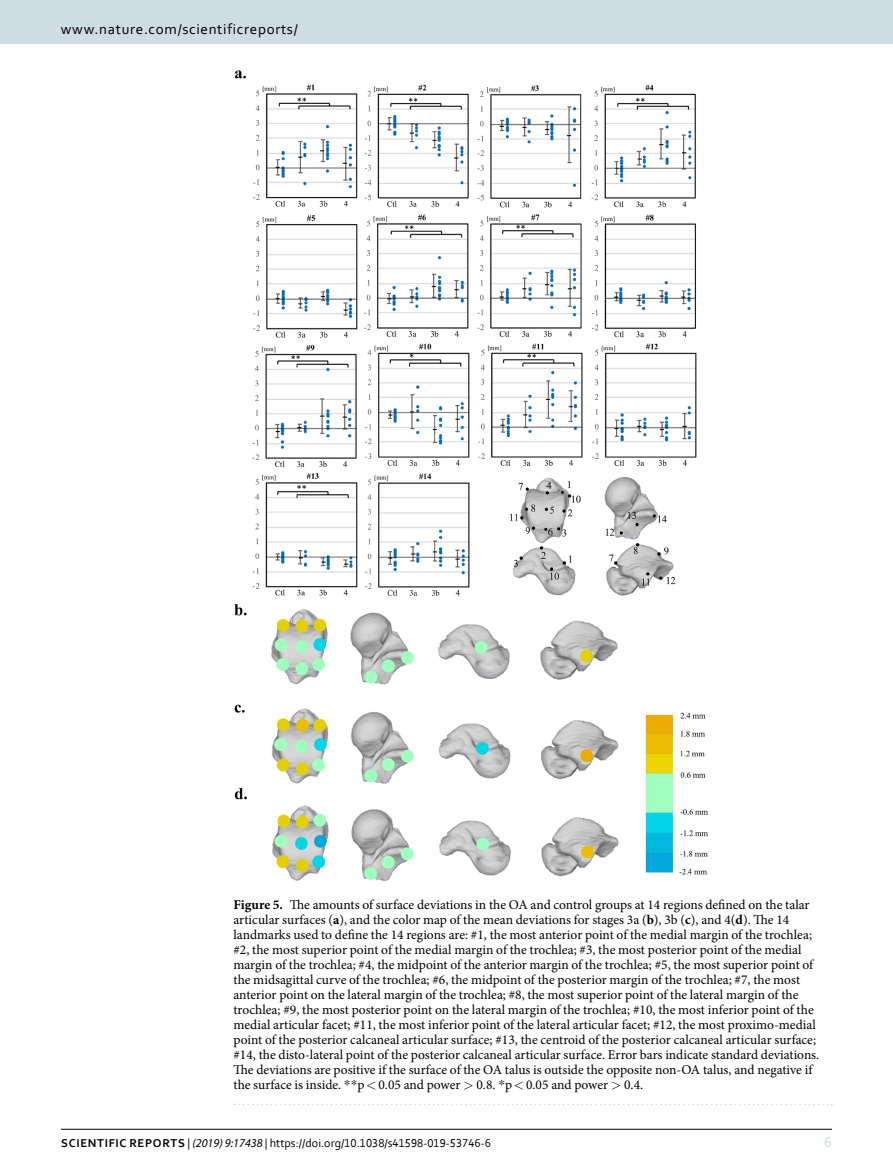
<style>
.page{position:relative;width:893px;height:1174px;background:#fff}
.page>*{position:absolute;margin:0;border:0;box-sizing:border-box;transform-origin:0 0}
.t1{font:15px "Corbel 2";letter-spacing:.045em;color:#000}
.t2{font:15px "Corbel 2";color:#cedde4}
.t3{font:13.5px/15px "Minion Pro";color:#000}
.t4{font:12px "Corbel";color:#000}
.s1{font-weight:700}
.s2{font-family:"STIX General"}
.s3{font-family:"Corbel Bold 2"}
.s4{font-family:"Corbel 2"}
.s5{font-family:"Myriad Pro";font-style:italic}
</style>
<div class="page">
<hr style="left:61px;top:1129px;width:771px;height:1px;background:#000">
<div style="left:0;top:0;width:893px;height:43px;background:#cedde4"></div>
<img style="left:234px;top:70px;width:474px;height:811px">
<svg style="left:234px;top:1103px;width:598px;height:2px"></svg>
<p class="t1" style="left:61px;top:19px;width:238px">www.nature.com/scientificreports/</p>
<p class="t3" style="left:233px;top:897px;width:587px"><span class="s1">Figure 5.</span> The amounts of surface deviations in the OA and control groups at 14 regions defined on the talar articular surfaces (<span class="s1">a</span>), and the color map of the mean deviations for stages 3a (<span class="s1">b</span>), 3b (<span class="s1">c</span>), and 4(<span class="s1">d</span>). The 14 landmarks used to define the 14 regions are: #1, the most anterior point of the medial margin of the trochlea; #2, the most superior point of the medial margin of the trochlea; #3, the most posterior point of the medial margin of the trochlea; #4, the midpoint of the anterior margin of the trochlea; #5, the most superior point of the midsagittal curve of the trochlea; #6, the midpoint of the posterior margin of the trochlea; #7, the most anterior point on the lateral margin of the trochlea; #8, the most superior point of the lateral margin of the trochlea; #9, the most posterior point on the lateral margin of the trochlea; #10, the most inferior point of the medial articular facet; #11, the most inferior point of the lateral articular facet; #12, the most proximo-medial point of the posterior calcaneal articular surface; #13, the centroid of the posterior calcaneal articular surface; #14, the disto-lateral point of the posterior calcaneal articular surface. Error bars indicate standard deviations.<br>The deviations are positive if the surface of the OA talus is outside the opposite non-OA talus, and negative if the surface is inside. <span class="s2">**</span>p 0.05 and power 0.8. <span class="s2">*</span>p 0.05 and power 0.4.</p>
<p class="t4" style="left:61px;top:1135px;width:431px"><span class="s3">SCIENTIFIC REPORTS</span> <span class="s4">|</span> <span class="s5">(2019) 9:17438</span> <span class="s4">|</span> https://doi.org/10.1038/s41598-019-53746-6</p>
<p class="t2" style="left:824px;top:1132px;width:9px">6</p>
</div>
